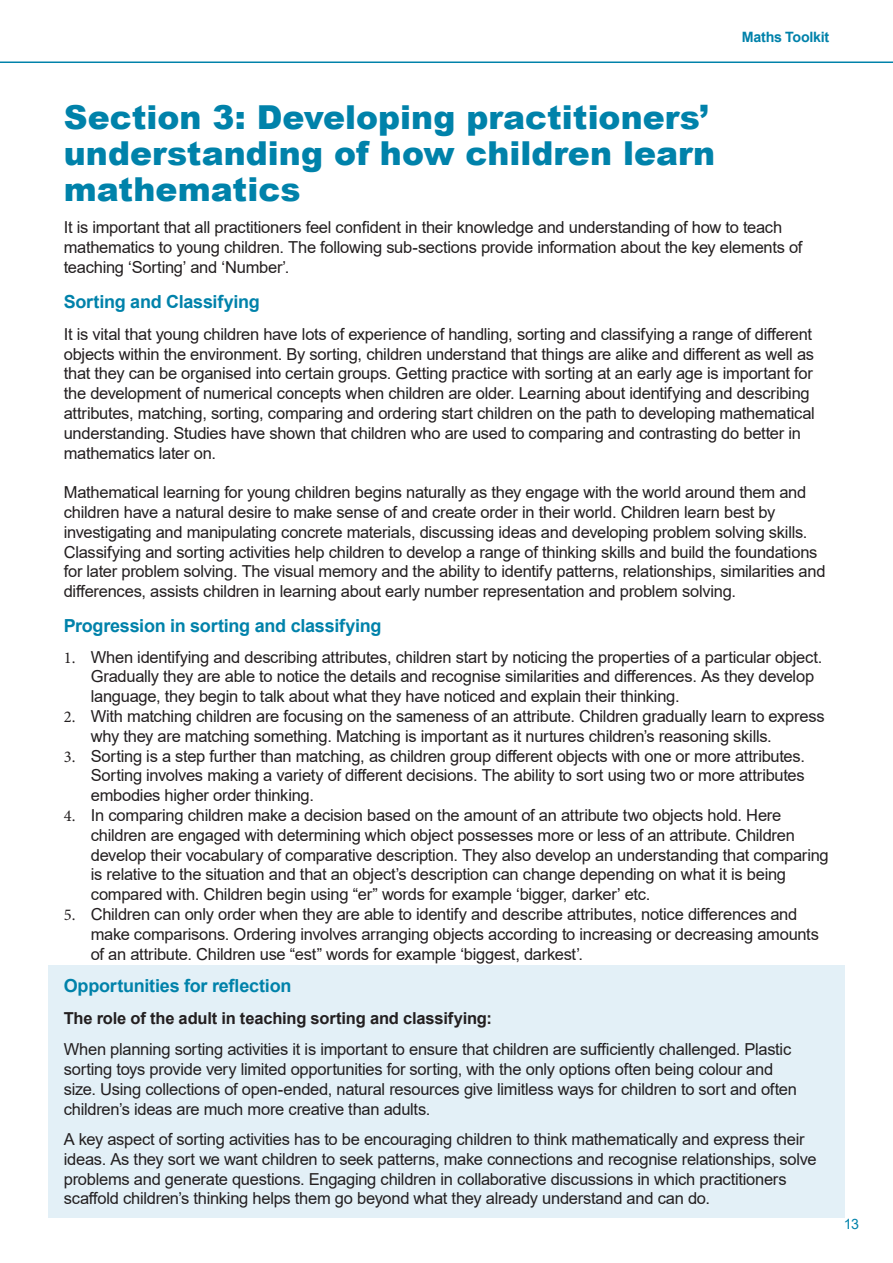
<style>
.page{position:relative;width:893px;height:1263px;background:#fff}
.page>*{position:absolute;margin:0;border:0;box-sizing:border-box;transform-origin:0 0}
.t1{font:900 33px/36px "Arial";color:#0082aa}
.t2{font:700 18px "Arial";letter-spacing:-.015em;color:#0082aa}
.t3{font:16.5px/19.8px "Arial";letter-spacing:-.015em;color:#231f20}
.t4{font:700 16.5px "Arial";letter-spacing:-.01em;color:#231f20}
.t5{font:700 14.25px "Arial";letter-spacing:-.02em;color:#0082aa}
.t6{font:14.25px "Arial";color:#0082aa}
.s1{font-family:"Minion Pro"}
</style>
<div class="page">
<div style="left:48px;top:965px;width:797px;height:253px;background:#e3f0f7"></div>
<hr style="left:0;top:62px;width:893px;height:1px;background:#0082aa">
<p class="t5" style="left:742px;top:27px;width:89px">Maths Toolkit</p>
<p class="t1" style="left:64px;top:98px;width:653px">Section 3: Developing practitioners’ understanding of how children learn mathematics</p>
<p class="t3" style="left:64px;top:217px;width:740px">It is important that all practitioners feel confident in their knowledge and understanding of how to teach mathematics to young children. The following sub-sections provide information about the key elements of teaching ‘Sorting’ and ‘Number’.</p>
<p class="t2" style="left:64px;top:289px;width:197px">Sorting and Classifying</p>
<p class="t3" style="left:64px;top:324px;width:753px">It is vital that young children have lots of experience of handling, sorting and classifying a range of different objects within the environment. By sorting, children understand that things are alike and different as well as that they can be organised into certain groups. Getting practice with sorting at an early age is important for the development of numerical concepts when children are older. Learning about identifying and describing attributes, matching, sorting, comparing and ordering start children on the path to developing mathematical understanding. Studies have shown that children who are used to comparing and contrasting do better in mathematics later on.</p>
<p class="t3" style="left:64px;top:482px;width:763px">Mathematical learning for young children begins naturally as they engage with the world around them and children have a natural desire to make sense of and create order in their world. Children learn best by investigating and manipulating concrete materials, discussing ideas and developing problem solving skills.<br>Classifying and sorting activities help children to develop a range of thinking skills and build the foundations for later problem solving. The visual memory and the ability to identify patterns, relationships, similarities and differences, assists children in learning about early number representation and problem solving.</p>
<p class="t2" style="left:64px;top:613px;width:319px">Progression in sorting and classifying</p>
<p class="t3" style="left:91px;top:647px;width:733px;text-indent:-27px"><span class="s1">1.</span> When identifying and describing attributes, children start by noticing the properties of a particular object.<br>Gradually they are able to notice the details and recognise similarities and differences. As they develop language, they begin to talk about what they have noticed and explain their thinking.</p>
<p class="t3" style="left:91px;top:706px;width:735px;text-indent:-27px"><span class="s1">2.</span> With matching children are focusing on the sameness of an attribute. Children gradually learn to express why they are matching something. Matching is important as it nurtures children’s reasoning skills.</p>
<p class="t3" style="left:91px;top:746px;width:716px;text-align:justify;text-indent:-27px"><span class="s1">3.</span> Sorting is a step further than matching, as children group different objects with one or more attributes.<br>Sorting involves making a variety of different decisions. The ability to sort using two or more attributes embodies higher order thinking.</p>
<p class="t3" style="left:91px;top:805px;width:739px;text-indent:-27px"><span class="s1">4.</span> In comparing children make a decision based on the amount of an attribute two objects hold. Here children are engaged with determining which object possesses more or less of an attribute. Children develop their vocabulary of comparative description. They also develop an understanding that comparing is relative to the situation and that an object’s description can change depending on what it is being compared with. Children begin using “er” words for example ‘bigger, darker’ etc.</p>
<p class="t3" style="left:91px;top:904px;width:730px;text-indent:-27px"><span class="s1">5.</span> Children can only order when they are able to identify and describe attributes, notice differences and make comparisons. Ordering involves arranging objects according to increasing or decreasing amounts of an attribute. Children use “est” words for example ‘biggest, darkest’.</p>
<p class="t2" style="left:64px;top:973px;width:229px">Opportunities for reflection</p>
<p class="t4" style="left:64px;top:1006px;width:430px">The role of the adult in teaching sorting and classifying:</p>
<p class="t3" style="left:64px;top:1039px;width:735px">When planning sorting activities it is important to ensure that children are sufficiently challenged. Plastic sorting toys provide very limited opportunities for sorting, with the only options often being colour and size. Using collections of open-ended, natural resources give limitless ways for children to sort and often children’s ideas are much more creative than adults.</p>
<p class="t3" style="left:64px;top:1129px;width:754px">A key aspect of sorting activities has to be encouraging children to think mathematically and express their ideas. As they sort we want children to seek patterns, make connections and recognise relationships, solve problems and generate questions. Engaging children in collaborative discussions in which practitioners scaffold children’s thinking helps them go beyond what they already understand and can do.</p>
<p class="t6" style="left:844px;top:1214px;width:17px">13</p>
</div>
